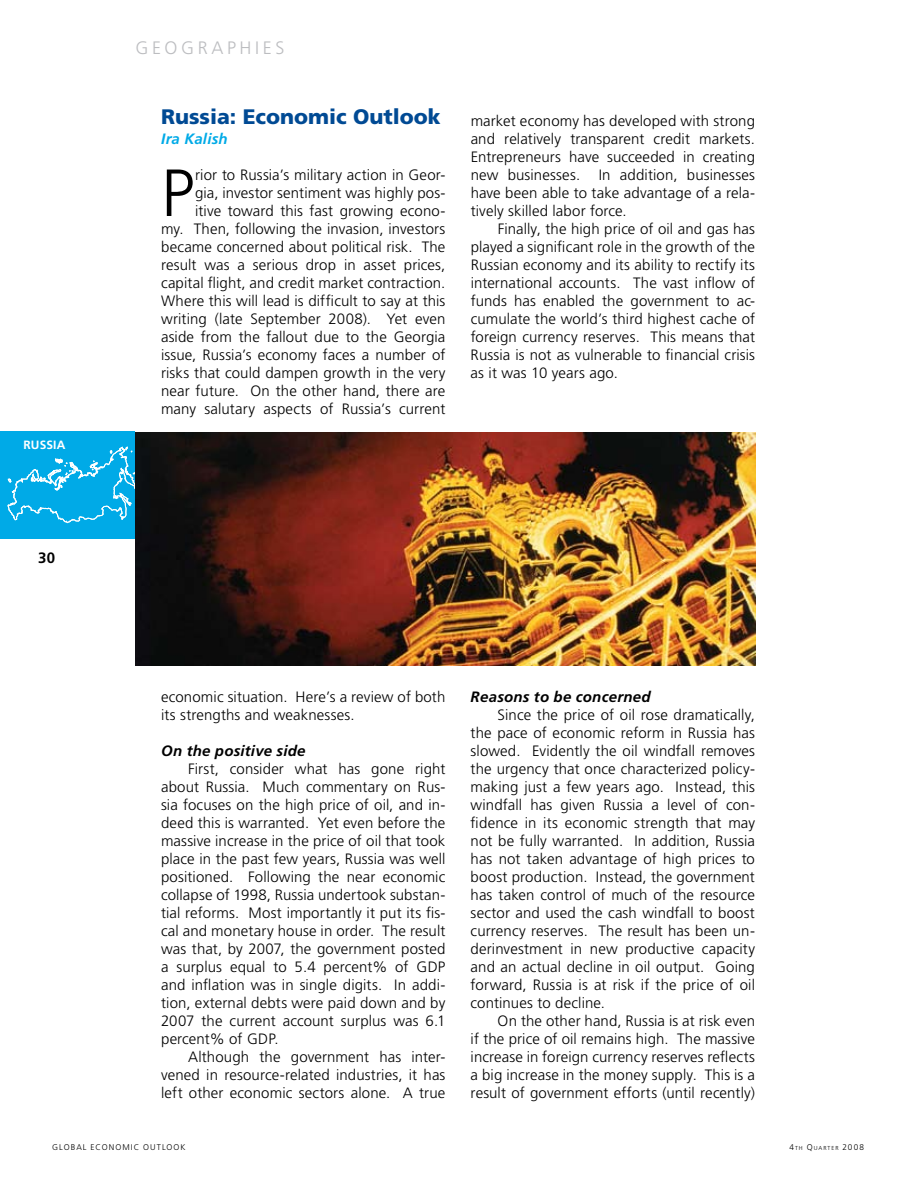
<style>
.page{position:relative;width:918px;height:1188px;background:#fff}
.page>*{position:absolute;margin:0;border:0;box-sizing:border-box;transform-origin:0 0}
.t1{font:300 66.6px "Frutiger";color:#000}
.t2{font:900 21px "Frutiger";color:#004a94}
.t3{font:300 18px "Frutiger";letter-spacing:.2em;color:#bcbdc0}
.t4{font:300 15px/18px "Frutiger";letter-spacing:.01em;color:#000;text-align:justify}
.t5{font:italic 700 15px "Frutiger LT Std";letter-spacing:.015em;color:#000}
.t6{font:italic 700 15px "Frutiger LT Std";letter-spacing:.015em;color:#00aae7}
.t7{font:700 15px "Frutiger";color:#000}
.t8{font:700 12px "Frutiger";color:#fff}
.t9{font:300 8.25px "Frutiger";letter-spacing:.13em;color:#000}
.t10{font:300 5.7px "Frutiger";letter-spacing:.175em;color:#000}
.s1{font-size:8.25px}
</style>
<div class="page">
<div style="left:0;top:431px;width:135px;height:108px;background:#00aae7"></div>
<svg style="left:8px;top:447px;width:127px;height:76px"></svg>
<img style="left:135px;top:432px;width:620px;height:233px">
<p class="t8" style="left:23px;top:438px;width:24px">RUSSIA</p>
<p class="t7" style="left:38px;top:549px;width:18px">30</p>
<p class="t3" style="left:135px;top:38px;width:138px">GEO GRAPHIES</p>
<h2 class="t2" style="left:161px;top:104px;width:281px">Russia: Economic Outlook</h2>
<p class="t6" style="left:161px;top:130px;width:68px">Ira Kalish</p>
<h1 class="t1" style="left:161px;top:155px;width:35px">P</h1>
<p class="t4" style="left:161px;top:166px;width:286px;text-align:right">rior to Russia’s military action in Geor-<br>gia, investor sentiment was highly pos-<br>itive toward this fast growing econo-<br>my. Then, following the invasion, investors became concerned about political risk. The result was a serious drop in asset prices, capital flight, and credit market contraction.<br>Where this will lead is difficult to say at this writing (late September 2008). Yet even aside from the fallout due to the Georgia issue, Russia’s economy faces a number of risks that could dampen growth in the very near future. On the other hand, there are many salutary aspects of Russia’s current</p>
<p class="t4" style="left:471px;top:112px;width:286px">market economy has developed with strong and relatively transparent credit markets.<br>Entrepreneurs have succeeded in creating new businesses. In addition, businesses have been able to take advantage of a rela&shy;tively skilled labor force.</p>
<p class="t4" style="left:471px;top:220px;width:286px;text-indent:27px">Finally, the high price of oil and gas has played a significant role in the growth of the Russian economy and its ability to rectify its international accounts. The vast inflow of funds has enabled the government to ac&shy;cumulate the world’s third highest cache of foreign currency reserves. This means that Russia is not as vulnerable to financial crisis as it was 10 years ago.</p>
<p class="t4" style="left:161px;top:688px;width:286px">economic situation. Here’s a review of both its strengths and weaknesses.</p>
<p class="t5" style="left:161px;top:742px;width:146px">On the positive side</p>
<p class="t4" style="left:161px;top:760px;width:286px;text-indent:27px">First, consider what has gone right about Russia. Much commentary on Rus&shy;sia focuses on the high price of oil, and in&shy;deed this is warranted. Yet even before the massive increase in the price of oil that took place in the past few years, Russia was well positioned. Following the near economic collapse of 1998, Russia undertook substan&shy;tial reforms. Most importantly it put its fis&shy;cal and monetary house in order. The result was that, by 2007, the government posted a surplus equal to 5.4 percent% of GDP and inflation was in single digits. In addi&shy;tion, external debts were paid down and by 2007 the current account surplus was 6.1 percent% of GDP.</p>
<p class="t4" style="left:161px;top:1048px;width:286px;text-indent:27px">Although the government has inter&shy;vened in resource-related industries, it has left other economic sectors alone. A true</p>
<p class="t5" style="left:471px;top:688px;width:182px">Reasons to be concerned</p>
<p class="t4" style="left:471px;top:706px;width:286px;text-indent:27px">Since the price of oil rose dramatically, the pace of economic reform in Russia has slowed. Evidently the oil windfall removes the urgency that once characterized policy&shy;making just a few years ago. Instead, this windfall has given Russia a level of con&shy;fidence in its economic strength that may not be fully warranted. In addition, Russia has not taken advantage of high prices to boost production. Instead, the government has taken control of much of the resource sector and used the cash windfall to boost currency reserves. The result has been un&shy;derinvestment in new productive capacity and an actual decline in oil output. Going forward, Russia is at risk if the price of oil continues to decline.</p>
<p class="t4" style="left:471px;top:1012px;width:286px;text-indent:27px">On the other hand, Russia is at risk even if the price of oil remains high. The massive increase in foreign currency reserves reflects a big increase in the money supply. This is a result of government efforts (until recently)</p>
<p class="t9" style="left:52px;top:1143px;width:25px">global</p>
<p class="t9" style="left:91px;top:1143px;width:96px">economic outlook</p>
<p class="t10" style="left:790px;top:1145px;width:76px"><span class="s1">4</span>TH <span class="s1">Q</span>UARTER <span class="s1">2008</span></p>
</div>
